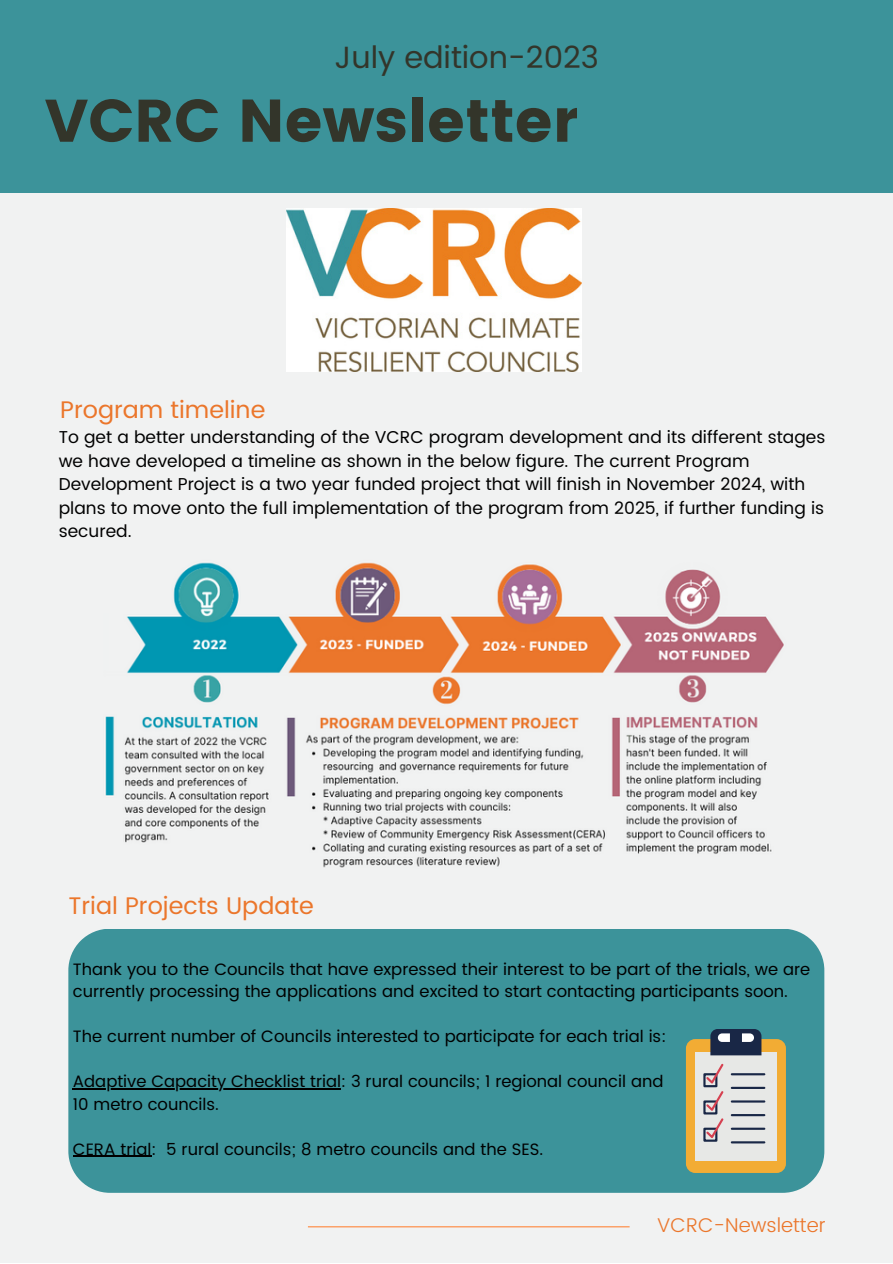
<style>
.page{position:relative;width:893px;height:1264px;background:#fff}
.page>*{position:absolute;margin:0;border:0;box-sizing:border-box;transform-origin:0 0}
.t1{font:60px "Poppins";color:#33352a}
.t2{font:30.6px "Poppins";color:#33352a}
.t3{font:24px "Poppins";color:#eb762b}
.t4{font:300 19.95px "Poppins";color:#eb762b}
.t5{font:17.1px/23.5px "Poppins";color:#000}
.t6{font:16.5px/22.5px "Poppins";color:#000}
</style>
<div class="page">
<div style="left:0;top:0;width:892px;height:1262px;background:#f1f2f2"></div>
<div style="left:0;top:0;width:892px;height:193px;background:#3c939a"></div>
<hr style="left:308px;top:1226px;width:321px;height:1px;background:#ff873c">
<img style="left:287px;top:208px;width:294px;height:163px">
<div style="left:68px;top:929px;width:756px;height:263px;background:#3c939a"></div>
<hr style="left:73px;top:1088px;width:268px;height:1px;background:#000">
<hr style="left:73px;top:1155px;width:78px;height:1px;background:#000">
<div style="left:686px;top:1039px;width:99px;height:133px;background:#f2ac34;border-radius:9px"></div>
<div style="left:695px;top:1051px;width:81px;height:109px;background:#e7e8e6"></div>
<svg style="left:710px;top:1029px;width:51px;height:26px"></svg>
<hr style="left:731px;top:1073px;width:33px;height:2px;background:#192746">
<hr style="left:731px;top:1086px;width:33px;height:2px;background:#192746">
<hr style="left:731px;top:1100px;width:33px;height:2px;background:#192746">
<hr style="left:731px;top:1114px;width:33px;height:2px;background:#192746">
<hr style="left:731px;top:1127px;width:33px;height:2px;background:#192746">
<hr style="left:731px;top:1141px;width:33px;height:2px;background:#192746">
<div style="left:703px;top:1127px;width:14px;height:14px;border:2px solid #192746"></div>
<svg style="left:704px;top:1063px;width:20px;height:77px"></svg>
<img style="left:105px;top:562px;width:679px;height:306px">
<p class="t2" style="left:334px;top:39px;width:266px">July edition-2023</p>
<p class="t1" style="left:45px;top:86px;width:535px">VCRC Newsletter</p>
<p class="t3" style="left:60px;top:396px;width:207px">Program timeline</p>
<p class="t5" style="left:59px;top:425px;width:768px">To get a better understanding of the VCRC program development and its different stages we have developed a timeline as shown in the below figure. The current Program Development Project is a two year funded project that will finish in November 2024, with plans to move onto the full implementation of the program from 2025, if further funding is secured.</p>
<p class="t3" style="left:68px;top:891px;width:247px">Trial Projects Update</p>
<p class="t6" style="left:73px;top:957px;width:739px">Thank you to the Councils that have expressed their interest to be part of the trials, we are currently processing the applications and excited to start contacting participants soon.</p>
<p class="t6" style="left:73px;top:1025px;width:595px">The current number of Councils interested to participate for each trial is:</p>
<p class="t6" style="left:73px;top:1070px;width:592px">Adaptive Capacity Checklist trial: 3 rural councils; 1 regional council and</p>
<p class="t6" style="left:73px;top:1092px;width:148px">10 metro councils.</p>
<p class="t6" style="left:73px;top:1137px;width:472px">CERA trial: 5 rural councils; 8 metro councils and the SES.</p>
<p class="t4" style="left:657px;top:1213px;width:170px">VCRC-Newsletter</p>
</div>
